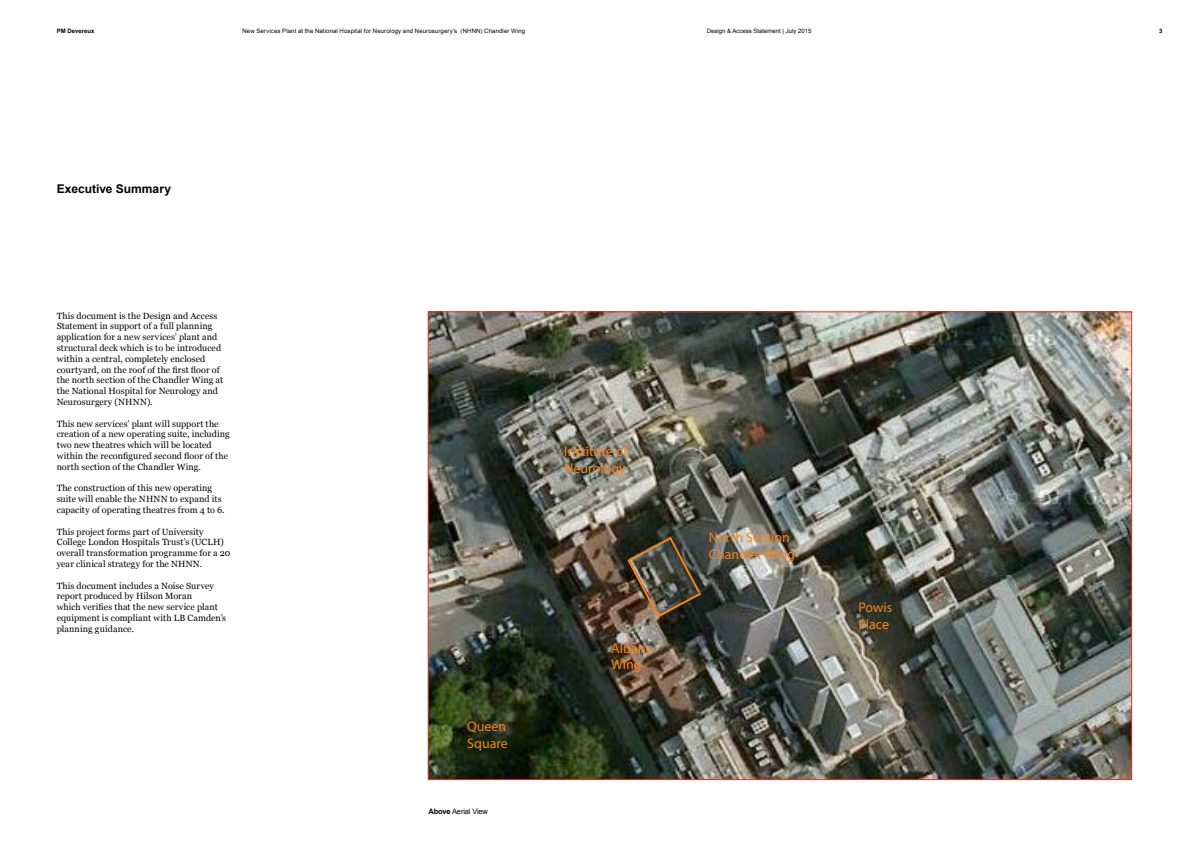
<style>
.page{position:relative;width:1191px;height:842px;background:#fff}
.page>*{position:absolute;margin:0;border:0;box-sizing:border-box;transform-origin:0 0}
.t1{font:14px/16.8px "Myriad Pro";color:#f5841f}
.t2{font:700 12px "Arial";color:#000}
.t3{font:9px/10.8px "Georgia";letter-spacing:.01em;color:#000}
.t4{font:7.5px "Arial";letter-spacing:-.02em;color:#000}
.t5{font:6px "Arial";letter-spacing:.02em;color:#000}
.t6{font:6px "Arial";color:#000}
.t7{font:700 6px "Arial";color:#000}
.s1{font-weight:700}
</style>
<div class="page">
<img style="left:430px;top:313px;width:700px;height:465px">
<img style="left:625px;top:534px;width:78px;height:85px">
<p class="t7" style="left:57px;top:27px;width:39px">PM Devereux</p>
<p class="t5" style="left:242px;top:27px;width:284px">New Services Plant at the National Hospital for Neurology and Neurosurgery’s (NHNN) Chandler Wing</p>
<p class="t6" style="left:707px;top:27px;width:106px">Design &amp; Access Statement | July 2015</p>
<p class="t7" style="left:1159px;top:27px;width:5px">3</p>
<h2 class="t2" style="left:57px;top:181px;width:116px">Executive Summary</h2>
<p class="t3" style="left:57px;top:310px;width:168px">This document is the Design and Access Statement in support of a full planning application for a new services’ plant and structural deck which is to be introduced within a central, completely enclosed courtyard, on the roof of the first floor of the north section of the Chandler Wing at the National Hospital for Neurology and Neurosurgery (NHNN).</p>
<p class="t3" style="left:57px;top:418px;width:174px">This new services’ plant will support the creation of a new operating suite, including two new theatres which will be located within the reconfigured second floor of the north section of the Chandler Wing.</p>
<p class="t3" style="left:57px;top:483px;width:169px">The construction of this new operating suite will enable the NHNN to expand its capacity of operating theatres from 4 to 6.</p>
<p class="t3" style="left:57px;top:526px;width:175px">This project forms part of University College London Hospitals Trust’s (UCLH) overall transformation programme for a 20 year clinical strategy for the NHNN.</p>
<p class="t3" style="left:57px;top:580px;width:171px">This document includes a Noise Survey report produced by Hilson Moran<br>which verifies that the new service plant equipment is compliant with LB Camden’s planning guidance.</p>
<h1 class="t1" style="left:467px;top:718px;width:42px">Queen<br>Square</h1>
<p class="t4" style="left:428px;top:806px;width:61px"><span class="s1">Above</span> Aerial View</p>
<h1 class="t1" style="left:564px;top:443px;width:65px">Institute of<br>Neurology</h1>
<h1 class="t1" style="left:611px;top:639px;width:42px">Albany<br>Wing</h1>
<h1 class="t1" style="left:709px;top:529px;width:88px">North Section<br>Chandler Wing</h1>
<h1 class="t1" style="left:858px;top:599px;width:35px">Powis<br>Place</h1>
</div>
